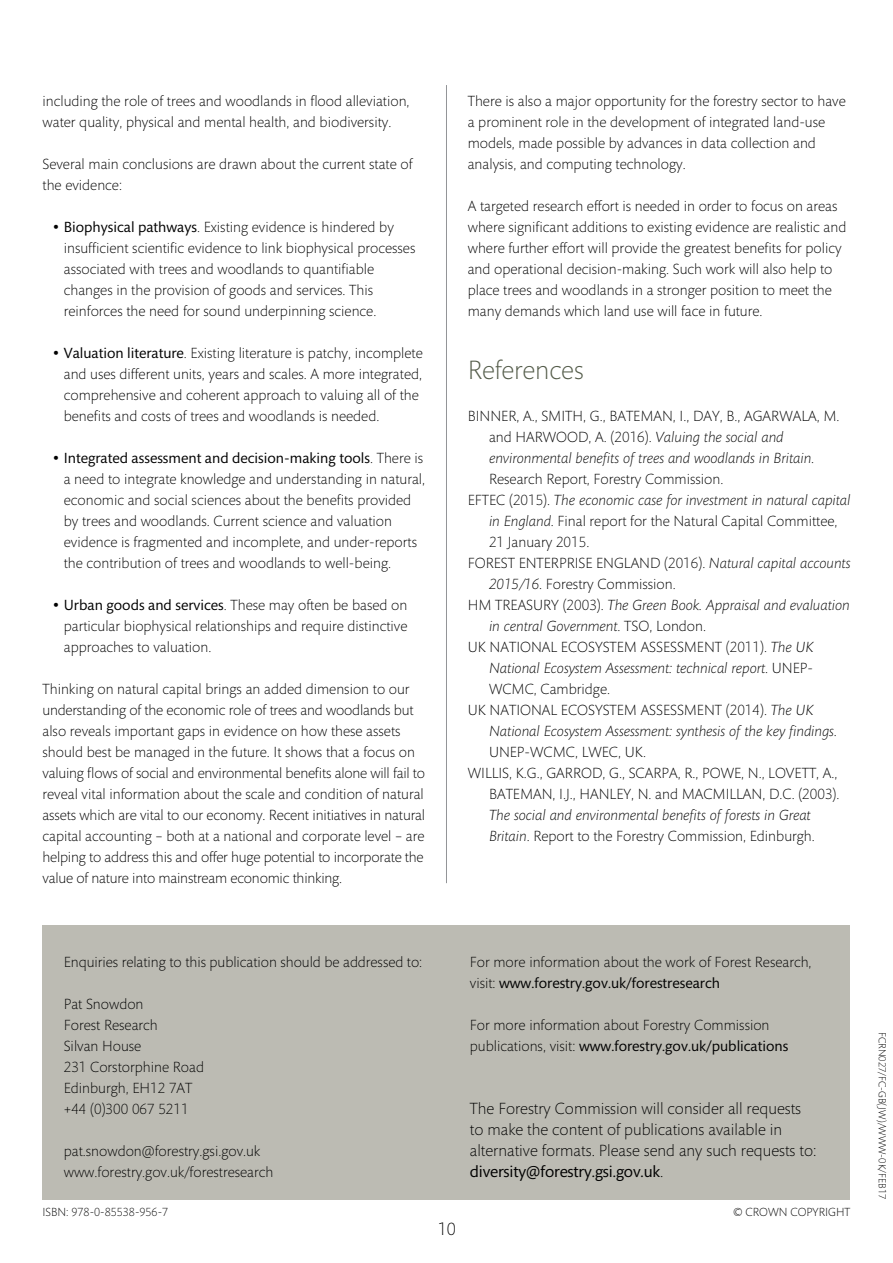
<style>
.page{position:relative;width:893px;height:1263px;background:#fff}
.page>*{position:absolute;margin:0;border:0;box-sizing:border-box;transform-origin:0 0}
.fc-h1{font:300 27px "Mundo Sans";color:#545c4a}
.fc-f-pg-number-cente{font:300 18px "Mundo Sans";color:#000}
.fc-b-large-print{font:300 16.5px/21px "Mundo Sans";color:#000}
.fc-b-body{font:300 15px/21px "Mundo Sans";color:#000}
.fc-b-references{font:300 15px/21px "Mundo Sans";color:#000}
.fc-b-references-2{font:italic 300 15px/21px "Mundo Sans";color:#000}
.fc-b-no-space-after{font:300 15px "Mundo Sans";color:#000}
.fc-f-code{font:300 12px "Mundo Sans";color:#000}
.t1{font:300 10.5px "Mundo Sans";color:#000}
.s1{font-size:24px}
.s2{font-weight:400}
.s3{font-style:italic}
.s4{font-style:normal}
</style>
<div class="page">
<hr style="left:446px;top:85px;width:1px;height:798px;background:#939598">
<div style="left:43px;top:925px;width:807px;height:274px;background:#bcbbb3"></div>
<p class="fc-b-body" style="left:43px;top:91px;width:369px">including the role of trees and woodlands in flood alleviation, water quality, physical and mental health, and biodiversity.</p>
<p class="fc-b-body" style="left:43px;top:154px;width:372px">Several main conclusions are drawn about the current state of the evidence:</p>
<p class="fc-b-body" style="left:64px;top:217px;width:353px;text-indent:-11px"><span class="s1">•</span> <span class="s2">Biophysical pathways</span>. Existing evidence is hindered by insufficient scientific evidence to link biophysical processes associated with trees and woodlands to quantifiable changes in the provision of goods and services. This reinforces the need for sound underpinning science.</p>
<p class="fc-b-body" style="left:64px;top:343px;width:360px;text-indent:-11px"><span class="s1">•</span> <span class="s2">Valuation literature</span>. Existing literature is patchy, incomplete and uses different units, years and scales. A more integrated, comprehensive and coherent approach to valuing all of the benefits and costs of trees and woodlands is needed.</p>
<p class="fc-b-body" style="left:64px;top:448px;width:363px;text-indent:-11px"><span class="s1">•</span> <span class="s2">Integrated assessment and decision-making tools</span>. There is a need to integrate knowledge and understanding in natural, economic and social sciences about the benefits provided by trees and woodlands. Current science and valuation evidence is fragmented and incomplete, and under-reports the contribution of trees and woodlands to well-being.</p>
<p class="fc-b-body" style="left:64px;top:595px;width:345px;text-align:justify;text-indent:-11px"><span class="s1">•</span> <span class="s2">Urban goods and services</span>. These may often be based on particular biophysical relationships and require distinctive approaches to valuation.</p>
<p class="fc-b-body" style="left:43px;top:679px;width:384px">Thinking on natural capital brings an added dimension to our understanding of the economic role of trees and woodlands but also reveals important gaps in evidence on how these assets should best be managed in the future. It shows that a focus on valuing flows of social and environmental benefits alone will fail to reveal vital information about the scale and condition of natural assets which are vital to our economy. Recent initiatives in natural capital accounting – both at a national and corporate level – are helping to address this and offer huge potential to incorporate the value of nature into mainstream economic thinking.</p>
<p class="fc-b-body" style="left:468px;top:91px;width:380px">There is also a major opportunity for the forestry sector to have a prominent role in the development of integrated land-use models, made possible by advances in data collection and analysis, and computing technology.</p>
<p class="fc-b-body" style="left:468px;top:196px;width:380px">A targeted research effort is needed in order to focus on areas where significant additions to existing evidence are realistic and where further effort will provide the greatest benefits for policy and operational decision-making. Such work will also help to place trees and woodlands in a stronger position to meet the many demands which land use will face in future.</p>
<p class="fc-h1" style="left:468px;top:356px;width:118px">References</p>
<p class="fc-b-references" style="left:489px;top:406px;width:352px;text-indent:-21px">BINNER, A., SMITH, G., BATEMAN, I., DAY, B., AGARWALA, M. and HARWOOD, A. (2016). <span class="s3">Valuing the social and environmental benefits of trees and woodlands in Britain</span>.<br>Research Report, Forestry Commission.</p>
<p class="fc-b-references" style="left:489px;top:490px;width:363px;text-indent:-21px">EFTEC (2015). <span class="s3">The economic case for investment in natural capital in England</span>. Final report for the Natural Capital Committee,<br>21 January 2015.</p>
<p class="fc-b-references" style="left:489px;top:553px;width:363px;text-indent:-21px">FOREST ENTERPRISE ENGLAND (2016). <span class="s3">Natural capital accounts<br>2015/16</span>. Forestry Commission.</p>
<p class="fc-b-references-2" style="left:489px;top:595px;width:362px;text-indent:-21px"><span class="s4">HM TREASURY (2003).</span> The Green Book. Appraisal and evaluation in central Government<span class="s4">. TSO, London.</span></p>
<p class="fc-b-references" style="left:489px;top:637px;width:326px;text-align:justify;text-indent:-21px">UK NATIONAL ECOSYSTEM ASSESSMENT (2011). <span class="s3">The UK National Ecosystem Assessment: technical report</span>. UNEP-WCMC, Cambridge.</p>
<p class="fc-b-references-2" style="left:489px;top:700px;width:349px;text-indent:-21px"><span class="s4">UK NATIONAL ECOSYSTEM ASSESSMENT (2014).</span> The UK<br>National Ecosystem Assessment: synthesis of the key findings<span class="s4">.<br>UNEP-WCMC, LWEC, UK.</span></p>
<p class="fc-b-references" style="left:489px;top:763px;width:352px;text-indent:-21px">WILLIS, K.G., GARROD, G., SCARPA, R., POWE, N., LOVETT, A., BATEMAN, I.J., HANLEY, N. and MACMILLAN, D.C. (2003).<br><span class="s3">The social and environmental benefits of forests in Great Britain</span>. Report to the Forestry Commission, Edinburgh.</p>
<p class="fc-b-body" style="left:64px;top:952px;width:360px">Enquiries relating to this publication should be addressed to:</p>
<p class="fc-b-no-space-after" style="left:64px;top:996px;width:81px">Pat Snowdon</p>
<p class="fc-b-no-space-after" style="left:64px;top:1017px;width:96px">Forest Research</p>
<p class="fc-b-no-space-after" style="left:64px;top:1038px;width:79px">Silvan House</p>
<p class="fc-b-no-space-after" style="left:64px;top:1059px;width:142px">231 Corstorphine Road</p>
<p class="fc-b-no-space-after" style="left:64px;top:1080px;width:130px">Edinburgh, EH12 7AT</p>
<p class="fc-b-no-space-after" style="left:64px;top:1101px;width:126px">+44 (0)300 067 5211</p>
<p class="fc-b-no-space-after" style="left:64px;top:1143px;width:198px">pat.snowdon@forestry.gsi.gov.uk</p>
<p class="fc-b-no-space-after" style="left:64px;top:1164px;width:211px">www.forestry.gov.uk/forestresearch</p>
<p class="fc-b-body" style="left:470px;top:952px;width:343px">For more information about the work of Forest Research, visit: <span class="s2">www.forestry.gov.uk/forestresearch</span></p>
<p class="fc-b-body" style="left:470px;top:1015px;width:320px">For more information about Forestry Commission publications, visit: <span class="s2">www.forestry.gov.uk/publications</span></p>
<p class="fc-b-large-print" style="left:470px;top:1099px;width:348px">The Forestry Commission will consider all requests to make the content of publications available in alternative formats. Please send any such requests to: <span class="s2">diversity@forestry.gsi.gov.uk</span>.</p>
<p class="fc-f-code" style="left:43px;top:1205px;width:127px">ISBN: 978-0-85538-956-7</p>
<p class="fc-f-code" style="left:733px;top:1205px;width:118px">© CROWN COPYRIGHT</p>
<p class="fc-f-pg-number-cente" style="left:438px;top:1219px;width:20px">10</p>
<p class="t1" style="left:888px;top:1032px;width:169px;rotate:90deg">FCRN027/FC-GB(JW)/WWW-0K/FEB17</p>
</div>
